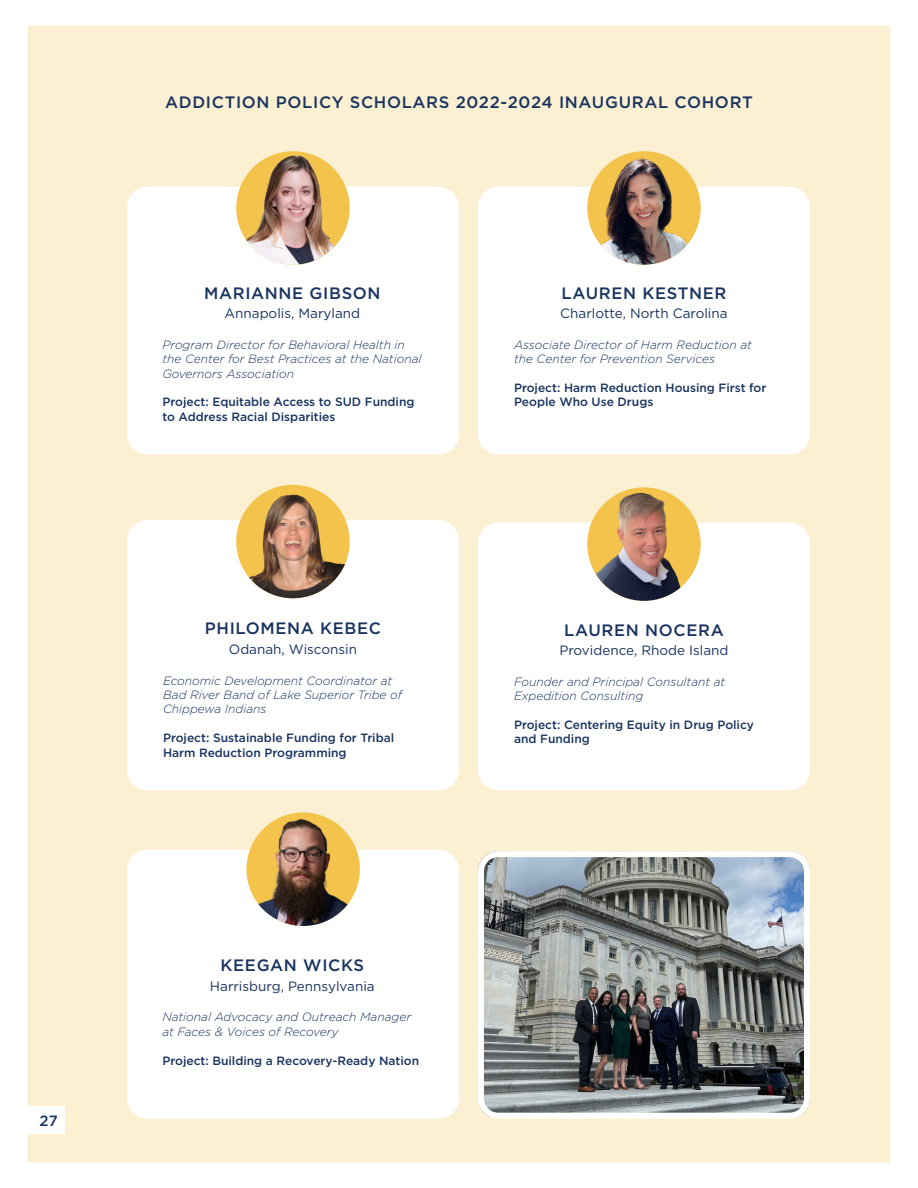
<style>
.page{position:relative;width:918px;height:1188px;background:#fff}
.page>*{position:absolute;margin:0;border:0;box-sizing:border-box;transform-origin:0 0}
.t1{font:500 16.5px "Gotham";letter-spacing:.04em;color:#18335f}
.t2{font:500 14.85px "Gotham";color:#18335f}
.t3{font:13.5px "Gotham";color:#18335f}
.t4{font:italic 300 12px/14.4px "Gotham";color:#18335f}
.t5{font:500 12px/14.4px "Gotham";color:#18335f}
</style>
<div class="page">
<div style="left:27px;top:25px;width:864px;height:1138px;background:#fcf0d2"></div>
<div style="left:0;top:1106px;width:65px;height:27px;background:#fff"></div>
<img style="left:478px;top:851px;width:332px;height:266px">
<div style="left:478px;top:851px;width:332px;height:268px;border:6px solid #fff;border-radius:17px"></div>
<div style="left:127px;top:187px;width:332px;height:267px;background:#fff;border-radius:20px"></div>
<img style="left:236px;top:151px;width:114px;height:114px;border-radius:57px">
<div style="left:478px;top:187px;width:332px;height:267px;background:#fff;border-radius:20px"></div>
<img style="left:587px;top:151px;width:114px;height:114px;border-radius:57px">
<div style="left:127px;top:520px;width:332px;height:270px;background:#fff;border-radius:20px"></div>
<img style="left:236px;top:485px;width:114px;height:113px;border-radius:57px">
<div style="left:478px;top:523px;width:332px;height:267px;background:#fff;border-radius:20px"></div>
<img style="left:587px;top:487px;width:114px;height:114px;border-radius:57px">
<div style="left:127px;top:850px;width:332px;height:269px;background:#fff;border-radius:20px"></div>
<img style="left:246px;top:817px;width:114px;height:109px">
<p class="t2" style="left:39px;top:1111px;width:20px">27</p>
<h3 class="t1" style="left:165px;top:92px;width:589px">ADDICTION POLICY SCHOLARS 2022-2024 INAUGURAL COHORT</h3>
<p class="t1" style="left:204px;top:282px;width:178px">MARIANNE GIBSON</p>
<p class="t3" style="left:225px;top:305px;width:137px">Annapolis, Maryland</p>
<p class="t4" style="left:162px;top:337px;width:261px">Program Director for Behavioral Health in the Center for Best Practices at the National<br>Governors Association</p>
<p class="t5" style="left:162px;top:395px;width:254px">Project: Equitable Access to SUD Funding to Address Racial Disparities</p>
<p class="t1" style="left:205px;top:618px;width:178px">PHILOMENA KEBEC</p>
<p class="t3" style="left:229px;top:641px;width:130px">Odanah, Wisconsin</p>
<p class="t4" style="left:163px;top:673px;width:241px">Economic Development Coordinator at<br>Bad River Band of Lake Superior Tribe of<br>Chippewa Indians</p>
<p class="t5" style="left:163px;top:731px;width:233px">Project: Sustainable Funding for Tribal<br>Harm Reduction Programming</p>
<p class="t1" style="left:221px;top:955px;width:145px">KEEGAN WICKS</p>
<p class="t3" style="left:210px;top:977px;width:166px">Harrisburg, Pennsylvania</p>
<p class="t4" style="left:162px;top:1010px;width:250px">National Advocacy and Outreach Manager at Faces &amp; Voices of Recovery</p>
<p class="t5" style="left:162px;top:1053px;width:258px">Project: Building a Recovery-Ready Nation</p>
<p class="t1" style="left:562px;top:282px;width:166px">LAUREN KESTNER</p>
<p class="t3" style="left:560px;top:305px;width:169px">Charlotte, North Carolina</p>
<p class="t4" style="left:514px;top:337px;width:239px">Associate Director of Harm Reduction at the Center for Prevention Services</p>
<p class="t5" style="left:514px;top:380px;width:254px">Project: Harm Reduction Housing First for<br>People Who Use Drugs</p>
<p class="t1" style="left:564px;top:619px;width:161px">LAUREN NOCERA</p>
<p class="t3" style="left:559px;top:642px;width:171px">Providence, Rhode Island</p>
<p class="t4" style="left:514px;top:674px;width:213px">Founder and Principal Consultant at<br>Expedition Consulting</p>
<p class="t5" style="left:514px;top:717px;width:242px">Project: Centering Equity in Drug Policy and Funding</p>
</div>
